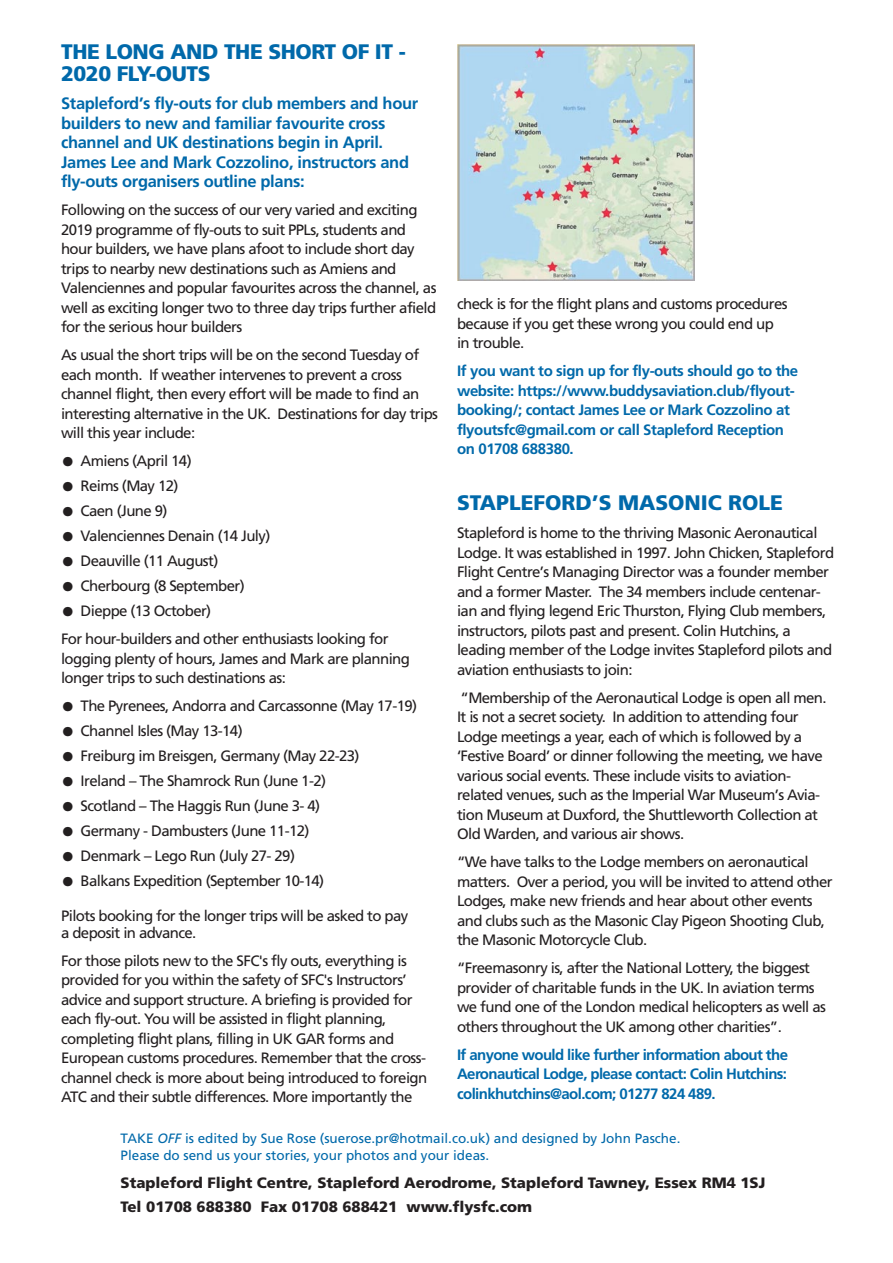
<style>
.page{position:relative;width:893px;height:1263px;background:#fff}
.page>*{position:absolute;margin:0;border:0;box-sizing:border-box;transform-origin:0 0}
.t1{font:900 21px/22px "Frutiger";letter-spacing:-.02em;color:#0069aa}
.t2{font:900 21px "Frutiger";color:#0069aa}
.t3{font:700 16.5px/19.5px "Frutiger";letter-spacing:-.02em;color:#0069aa}
.t4{font:15px/19.5px "Frutiger";letter-spacing:-.04em;color:#231f20}
.t5{font:700 15px/19.5px "Frutiger";letter-spacing:-.025em;color:#0069aa}
.t6{font:900 15px/23.5px "Frutiger";color:#231f20}
.t7{font:13.5px/16.5px "Frutiger";color:#0069aa}
.s1{font-size:27px}
.s2{font-style:italic}
</style>
<div class="page">
<img style="left:458px;top:45px;width:236px;height:236px">
<h1 class="t1" style="left:61px;top:42px;width:346px">THE LONG AND THE SHORT OF IT -<br>2020 FLY-OUTS</h1>
<p class="t3" style="left:61px;top:95px;width:359px">Stapleford’s fly-outs for club members and hour builders to new and familiar favourite cross channel and UK destinations begin in April.<br>James Lee and Mark Cozzolino, instructors and fly-outs organisers outline plans:</p>
<p class="t4" style="left:61px;top:201px;width:377px">Following on the success of our very varied and exciting 2019 programme of fly-outs to suit PPLs, students and hour builders, we have plans afoot to include short day trips to nearby new destinations such as Amiens and Valenciennes and popular favourites across the channel, as well as exciting longer two to three day trips further afield for the serious hour builders</p>
<p class="t4" style="left:61px;top:346px;width:379px">As usual the short trips will be on the second Tuesday of each month. If weather intervenes to prevent a cross channel flight, then every effort will be made to find an interesting alternative in the UK. Destinations for day trips will this year include:</p>
<p class="t4" style="left:61px;top:452px;width:132px"><span class="s1">•</span> Amiens (April 14)</p>
<p class="t4" style="left:61px;top:477px;width:119px"><span class="s1">•</span> Reims (May 12)</p>
<p class="t4" style="left:61px;top:502px;width:108px"><span class="s1">•</span> Caen (June 9)</p>
<p class="t4" style="left:61px;top:527px;width:211px"><span class="s1">•</span> Valenciennes Denain (14 July)</p>
<p class="t4" style="left:61px;top:552px;width:159px"><span class="s1">•</span> Deauville (11 August)</p>
<p class="t4" style="left:61px;top:577px;width:185px"><span class="s1">•</span> Cherbourg (8 September)</p>
<p class="t4" style="left:61px;top:598px;width:329px;line-height:28px"><span class="s1">•</span> Dieppe (13 October)<br>For hour-builders and other enthusiasts looking for</p>
<p class="t4" style="left:61px;top:650px;width:350px">logging plenty of hours, James and Mark are planning longer trips to such destinations as:</p>
<p class="t4" style="left:61px;top:697px;width:358px"><span class="s1">•</span> The Pyrenees, Andorra and Carcassonne (May 17-19)</p>
<p class="t4" style="left:61px;top:722px;width:183px"><span class="s1">•</span> Channel Isles (May 13-14)</p>
<p class="t4" style="left:61px;top:747px;width:300px"><span class="s1">•</span> Freiburg im Breisgen, Germany (May 22-23)</p>
<p class="t4" style="left:61px;top:772px;width:267px"><span class="s1">•</span> Ireland – The Shamrock Run (June 1-2)</p>
<p class="t4" style="left:61px;top:797px;width:261px"><span class="s1">•</span> Scotland – The Haggis Run (June 3- 4)</p>
<p class="t4" style="left:61px;top:822px;width:250px"><span class="s1">•</span> Germany - Dambusters (June 11-12)</p>
<p class="t4" style="left:61px;top:847px;width:235px"><span class="s1">•</span> Denmark – Lego Run (July 27- 29)</p>
<p class="t4" style="left:61px;top:872px;width:265px"><span class="s1">•</span> Balkans Expedition (September 10-14)</p>
<p class="t4" style="left:61px;top:909px;width:349px;line-height:16.5px">Pilots booking for the longer trips will be asked to pay a deposit in advance.</p>
<p class="t4" style="left:61px;top:952px;width:368px">For those pilots new to the SFC's fly outs, everything is provided for you within the safety of SFC's Instructors’ advice and support structure. A briefing is provided for each fly-out. You will be assisted in flight planning, completing flight plans, filling in UK GAR forms and European customs procedures. Remember that the cross&shy;channel check is more about being introduced to foreign ATC and their subtle differences. More importantly the</p>
<p class="t4" style="left:457px;top:295px;width:332px">check is for the flight plans and customs procedures because if you get these wrong you could end up in trouble.</p>
<p class="t5" style="left:457px;top:362px;width:343px">If you want to sign up for fly-outs should go to the website: https://www.buddysaviation.club/flyout&shy;booking/; contact James Lee or Mark Cozzolino at flyoutsfc@gmail.com or call Stapleford Reception on 01708 688380.</p>
<h1 class="t2" style="left:457px;top:495px;width:327px">STAPLEFORD’S MASONIC ROLE</h1>
<p class="t4" style="left:457px;top:524px;width:379px">Stapleford is home to the thriving Masonic Aeronautical Lodge. It was established in 1997. John Chicken, Stapleford Flight Centre’s Managing Director was a founder member and a former Master. The 34 members include centenar&shy;ian and flying legend Eric Thurston, Flying Club members, instructors, pilots past and present. Colin Hutchins, a leading member of the Lodge invites Stapleford pilots and aviation enthusiasts to join:</p>
<p class="t4" style="left:457px;top:689px;width:371px">“Membership of the Aeronautical Lodge is open all men.<br>It is not a secret society. In addition to attending four Lodge meetings a year, each of which is followed by a ‘Festive Board’ or dinner following the meeting, we have various social events. These include visits to aviation&shy;related venues, such as the Imperial War Museum’s Avia&shy;tion Museum at Duxford, the Shuttleworth Collection at Old Warden, and various air shows.</p>
<p class="t4" style="left:457px;top:853px;width:377px">“We have talks to the Lodge members on aeronautical matters. Over a period, you will be invited to attend other Lodges, make new friends and hear about other events and clubs such as the Masonic Clay Pigeon Shooting Club, the Masonic Motorcycle Club.</p>
<p class="t4" style="left:457px;top:959px;width:370px">“Freemasonry is, after the National Lottery, the biggest provider of charitable funds in the UK. In aviation terms we fund one of the London medical helicopters as well as others throughout the UK among other charities”.</p>
<p class="t5" style="left:457px;top:1046px;width:332px;text-align:justify">If anyone would like further information about the Aeronautical Lodge, please contact: Colin Hutchins: colinkhutchins@aol.com; 01277 824 489.</p>
<p class="t7" style="left:121px;top:1131px;width:561px">TAKE <span class="s2">OFF</span> is edited by Sue Rose (suerose.pr@hotmail.co.uk) and designed by John Pasche.<br>Please do send us your stories, your photos and your ideas.</p>
<p class="t6" style="left:121px;top:1172px;width:646px">Stapleford Flight Centre, Stapleford Aerodrome, Stapleford Tawney, Essex RM4 1SJ<br>Tel 01708 688380 Fax 01708 688421 www.flysfc.com</p>
</div>
